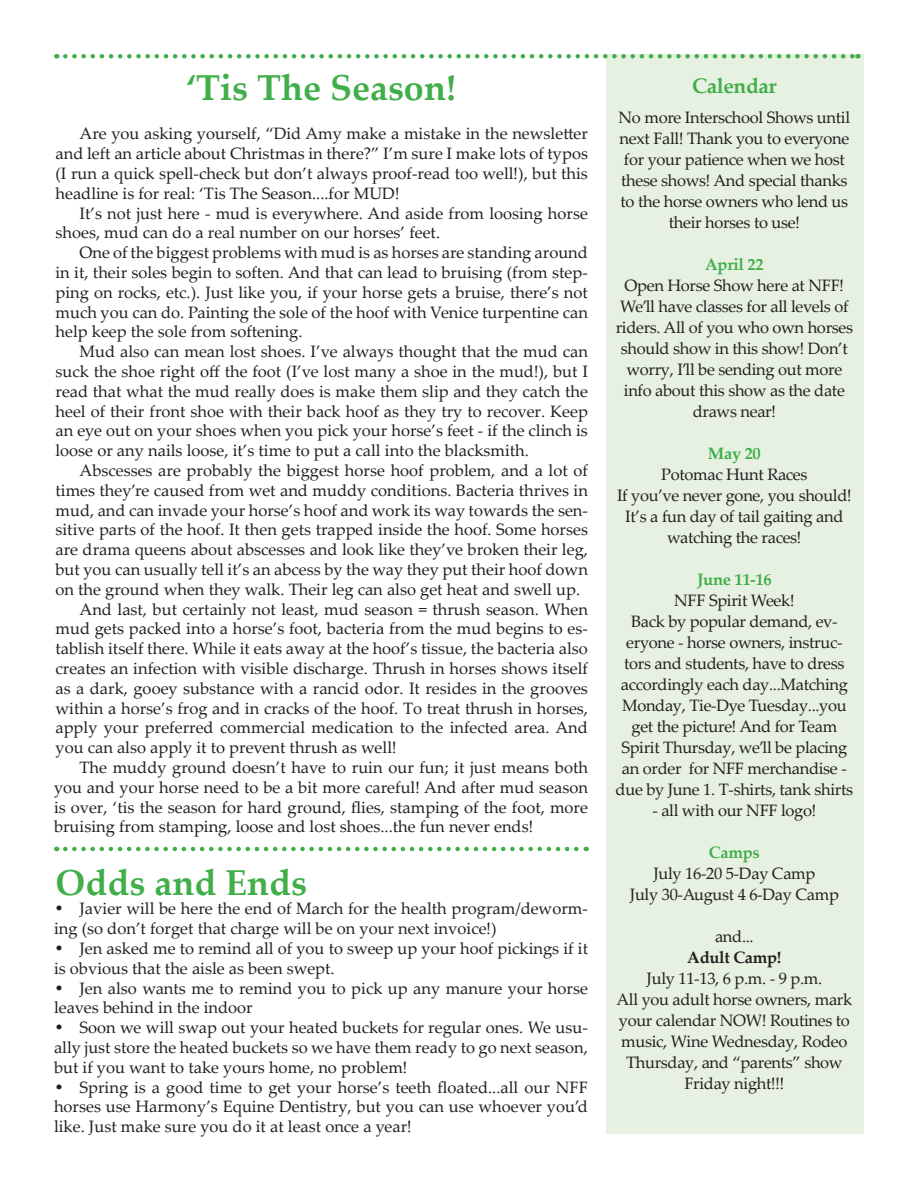
<style>
.page{position:relative;width:918px;height:1188px;background:#fff}
.page>*{position:absolute;margin:0;border:0;box-sizing:border-box;transform-origin:0 0}
.t1{font:700 36px "Palatino Linotype";color:#40ae49}
.t2{font:700 21px "Palatino Linotype";letter-spacing:-.02em;color:#40ae49}
.t3{font:16.5px/19.8px "Palatino Linotype";letter-spacing:-.02em;color:#231f20;text-align:justify}
.t4{font:16.5px/19.8px "Palatino Linotype";color:#231f20}
.t5{font:700 16.5px "Palatino Linotype";letter-spacing:-.02em;color:#40ae49}
.t6{font:700 16.5px "Palatino Linotype";letter-spacing:-.02em;color:#231f20}
.s1{font-family:"Book Antiqua"}
</style>
<div class="page">
<div style="left:606px;top:54px;width:258px;height:1080px;background:#e7f1e2"></div>
<svg style="left:65px;top:54px;width:793px;height:5px"></svg>
<svg style="left:65px;top:847px;width:522px;height:4px"></svg>
<p class="t1" style="left:186px;top:62px;width:272px">‘Tis The Season!</p>
<p class="t3" style="left:56px;top:123px;width:534px;text-indent:24px">Are you asking yourself, “Did Amy make a mistake in the newsletter and left an article about Christmas in there?” I’m sure I make lots of typos (I run a quick spell-check but don’t always proof-read too well!), but this headline is for real: ‘Tis The Season....for MUD!</p>
<p class="t4" style="left:56px;top:202px;width:534px;text-indent:24px">It’s not just here - mud is everywhere. And aside from loosing horse shoes, mud can do a real number on our horses’ feet.</p>
<p class="t3" style="left:56px;top:242px;width:534px;text-indent:24px">One of the biggest problems with mud is as horses are standing around in it, their soles begin to soften. And that can lead to bruising (from step&shy;ping on rocks, etc.). Just like you, if your horse gets a bruise, there’s not much you can do. Painting the sole of the hoof with Venice turpentine can help keep the sole from softening.</p>
<p class="t3" style="left:56px;top:341px;width:534px;text-indent:24px">Mud also can mean lost shoes. I’ve always thought that the mud can suck the shoe right off the foot (I’ve lost many a shoe in the mud!), but I read that what the mud really does is make them slip and they catch the heel of their front shoe with their back hoof as they try to recover. Keep an eye out on your shoes when you pick your horse’s feet - if the clinch is loose or any nails loose, it’s time to put a call into the blacksmith.</p>
<p class="t3" style="left:56px;top:460px;width:534px;text-indent:24px">Abscesses are probably the biggest horse hoof problem, and a lot of times they’re caused from wet and muddy conditions. Bacteria thrives in mud, and can invade your horse’s hoof and work its way towards the sen&shy;sitive parts of the hoof. It then gets trapped inside the hoof. Some horses are drama queens about abscesses and look like they’ve broken their leg, but you can usually tell it’s an abcess by the way they put their hoof down on the ground when they walk. Their leg can also get heat and swell up.</p>
<p class="t3" style="left:56px;top:598px;width:534px;text-indent:24px">And last, but certainly not least, mud season = thrush season. When mud gets packed into a horse’s foot, bacteria from the mud begins to es&shy;tablish itself there. While it eats away at the hoof’s tissue, the bacteria also creates an infection with visible discharge. Thrush in horses shows itself as a dark, gooey substance with a rancid odor. It resides in the grooves within a horse’s frog and in cracks of the hoof. To treat thrush in horses, apply your preferred commercial medication to the infected area. And you can also apply it to prevent thrush as well!</p>
<p class="t3" style="left:54px;top:757px;width:536px;text-indent:25px">The muddy ground doesn’t have to ruin our fun; it just means both you and your horse need to be a bit more careful! And after mud season is over, ‘tis the season for hard ground, flies, stamping of the foot, more bruising from stamping, loose and lost shoes...the fun never ends!</p>
<p class="t1" style="left:56px;top:857px;width:253px">Odds and Ends</p>
<p class="t4" style="left:54px;top:898px;width:535px"><span class="s1">•</span> Javier will be here the end of March for the health program/deworm&shy;ing (so don’t forget that charge will be on your next invoice!)</p>
<p class="t4" style="left:54px;top:938px;width:536px"><span class="s1">•</span> Jen asked me to remind all of you to sweep up your hoof pickings if it is obvious that the aisle as been swept.</p>
<p class="t4" style="left:54px;top:978px;width:536px"><span class="s1">•</span> Jen also wants me to remind you to pick up any manure your horse leaves behind in the indoor</p>
<p class="t3" style="left:54px;top:1017px;width:536px"><span class="s1">•</span> Soon we will swap out your heated buckets for regular ones. We usu&shy;ally just store the heated buckets so we have them ready to go next season, but if you want to take yours home, no problem!</p>
<p class="t3" style="left:54px;top:1077px;width:536px"><span class="s1">•</span> Spring is a good time to get your horse’s teeth floated...all our NFF horses use Harmony’s Equine Dentistry, but you can use whoever you’d like. Just make sure you do it at least once a year!</p>
<p class="t2" style="left:692px;top:71px;width:86px">Calendar</p>
<p class="t3" style="left:619px;top:106px;width:233px;line-height:21px;text-align:center">No more Interschool Shows until next Fall! Thank you to everyone for your patience when we host these shows! And special thanks to the horse owners who lend us their horses to use!</p>
<p class="t5" style="left:705px;top:253px;width:60px">April 22</p>
<p class="t3" style="left:625px;top:275px;width:221px">Open Horse Show here at NFF!</p>
<p class="t3" style="left:616px;top:295px;width:239px;line-height:21px;text-align:center">We’ll have classes for all levels of riders. All of you who own horses should show in this show! Don’t worry, I’ll be sending out more info about this show as the date draws near!</p>
<p class="t5" style="left:708px;top:442px;width:54px">May 20</p>
<p class="t3" style="left:661px;top:464px;width:148px">Potomac Hunt Races</p>
<p class="t3" style="left:617px;top:484px;width:236px;line-height:21px;text-align:center">If you’ve never gone, you should!<br>It’s a fun day of tail gaiting and watching the races!</p>
<p class="t5" style="left:697px;top:568px;width:76px">June 11-16</p>
<p class="t3" style="left:674px;top:590px;width:122px">NFF Spirit Week!</p>
<p class="t3" style="left:616px;top:610px;width:239px;line-height:21px;text-align:center">Back by popular demand, ev&shy;eryone - horse owners, instruc&shy;tors and students, have to dress accordingly each day...Matching<br>Monday, Tie-Dye Tuesday...you get the picture! And for Team<br>Spirit Thursday, we’ll be placing an order for NFF merchandise - due by June 1. T-shirts, tank shirts</p>
<p class="t3" style="left:652px;top:800px;width:166px">- all with our NFF logo!</p>
<p class="t5" style="left:709px;top:841px;width:52px">Camps</p>
<p class="t3" style="left:653px;top:863px;width:164px">July 16-20 5-Day Camp</p>
<p class="t3" style="left:630px;top:884px;width:211px">July 30-August 4 6-Day Camp</p>
<p class="t3" style="left:715px;top:926px;width:40px">and...</p>
<p class="t6" style="left:687px;top:946px;width:96px">Adult Camp!</p>
<p class="t3" style="left:647px;top:968px;width:177px">July 11-13, 6 p.m. - 9 p.m.</p>
<p class="t3" style="left:616px;top:988px;width:237px;line-height:21px;text-align:center">All you adult horse owners, mark your calendar NOW! Routines to music, Wine Wednesday, Rodeo<br>Thursday, and “parents” show<br>Friday night!!!</p>
</div>
